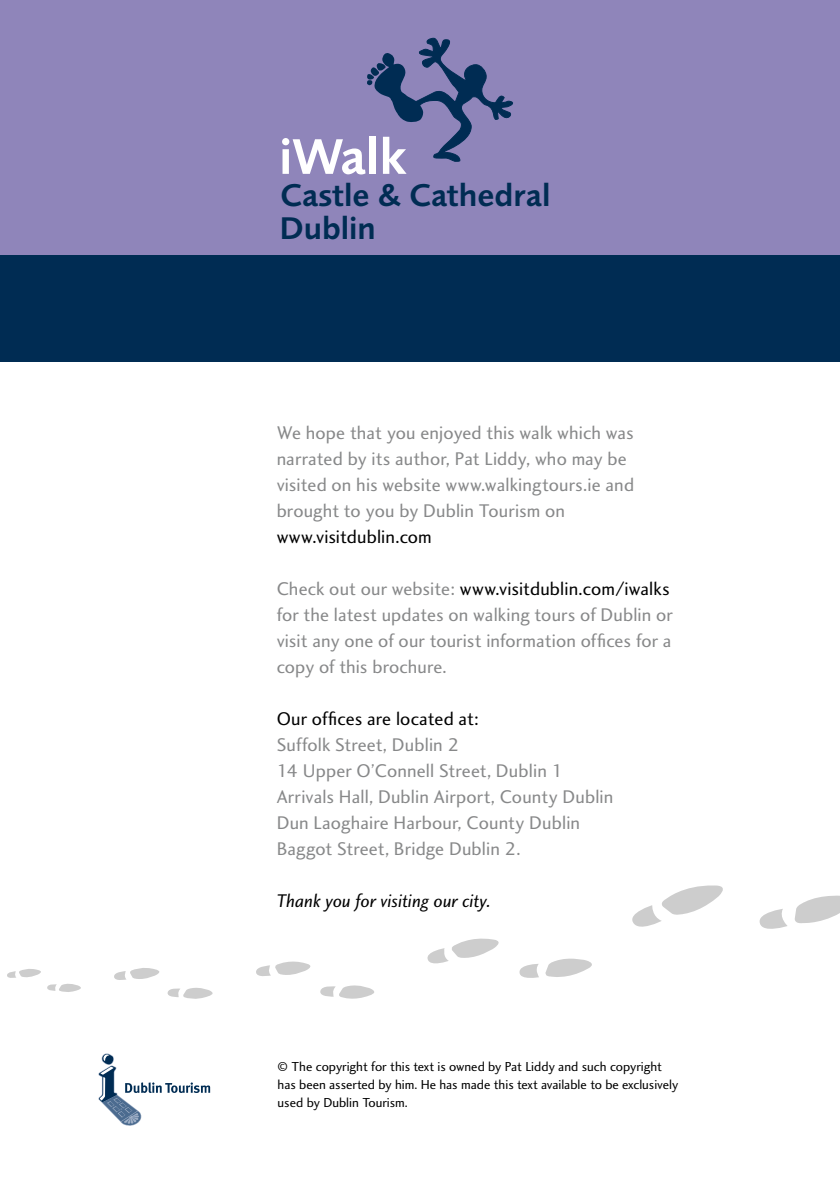
<style>
.page{position:relative;width:840px;height:1191px;background:#fff}
.page>*{position:absolute;margin:0;border:0;box-sizing:border-box;transform-origin:0 0}
.t1{font:51.8px "D Foundry Sans Normal";color:#fff}
.t2{font:32.6px/32.4px "D Foundry Sans Normal";color:#002c53}
.t3{font:19px/26px "Charlotte Sans Book Plain";letter-spacing:.01em;color:#878889}
.t4{font:19px "Charlotte Sans Book Plain";letter-spacing:.005em;color:#000}
.t5{font:19px "Charlotte Sans Book Italic Plain";letter-spacing:-.005em;color:#000}
.t6{font:13.6px/18px "Charlotte Sans Book Plain";color:#000}
.s1{color:#000}
</style>
<div class="page">
<svg style="left:98px;top:1053px;width:112px;height:73px"></svg>
<div style="left:0;top:0;width:839px;height:295px;background:#8f85ba"></div>
<div style="left:0;top:255px;width:839px;height:106px;background:#002c53"></div>
<svg style="left:367px;top:38px;width:146px;height:124px"></svg>
<svg style="left:7px;top:969px;width:74px;height:23px"></svg>
<svg style="left:114px;top:968px;width:99px;height:31px"></svg>
<svg style="left:256px;top:961px;width:55px;height:15px"></svg>
<svg style="left:320px;top:985px;width:54px;height:14px"></svg>
<svg style="left:427px;top:938px;width:72px;height:26px"></svg>
<svg style="left:519px;top:958px;width:73px;height:20px"></svg>
<svg style="left:632px;top:885px;width:91px;height:42px"></svg>
<svg style="left:759px;top:909px;width:28px;height:20px"></svg>
<svg style="left:794px;top:895px;width:45px;height:28px"></svg>
<h1 class="t1" style="left:279px;top:127px;width:129px">iWalk</h1>
<h2 class="t2" style="left:280px;top:179px;width:272px">Castle &amp; Cathedral<br>Dublin</h2>
<p class="t3" style="left:276px;top:419px;width:359px">We hope that you enjoyed this walk which was narrated by its author, Pat Liddy, who may be visited on his website www.walkingtours.ie and brought to you by Dublin Tourism on</p>
<p class="t4" style="left:276px;top:525px;width:156px">www.visitdublin.com</p>
<p class="t3" style="left:276px;top:575px;width:397px">Check out our website: <span class="s1">www.visitdublin.com/iwalks </span>for the latest updates on walking tours of Dublin or visit any one of our tourist information offices for a copy of this brochure.</p>
<p class="t4" style="left:276px;top:707px;width:203px">Our offices are located at:</p>
<p class="t3" style="left:276px;top:731px;width:338px">Suffolk Street, Dublin 2<br>14 Upper O’Connell Street, Dublin 1<br>Arrivals Hall, Dublin Airport, County Dublin Dun Laoghaire Harbour, County Dublin Baggot Street, Bridge Dublin 2.</p>
<p class="t5" style="left:276px;top:889px;width:216px">Thank you for visiting our city.</p>
<p class="t6" style="left:277px;top:1057px;width:402px">© The copyright for this text is owned by Pat Liddy and such copyright has been asserted by him. He has made this text available to be exclusively used by Dublin Tourism.</p>
</div>
